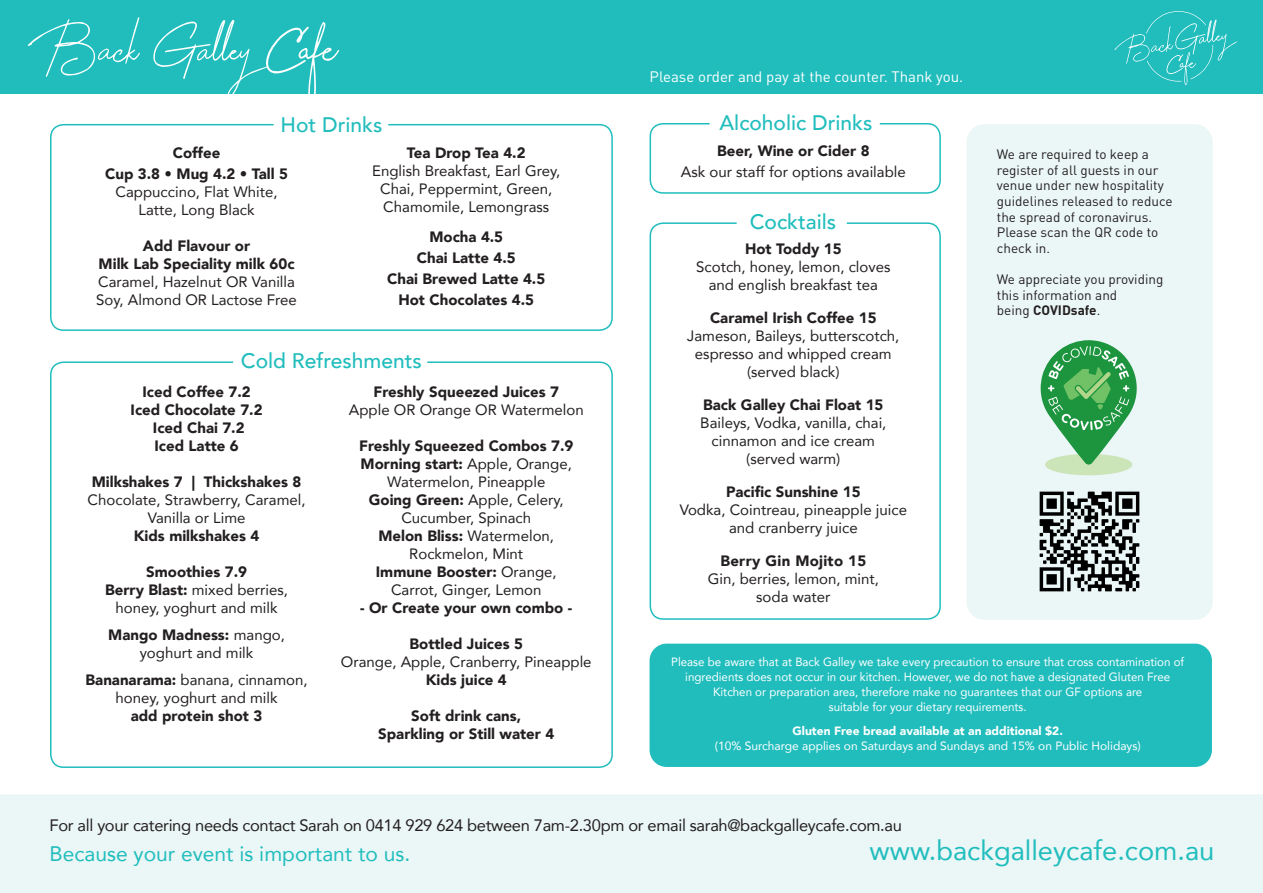
<style>
.page{position:relative;width:1263px;height:893px;background:#fff}
.page>*{position:absolute;margin:0;border:0;box-sizing:border-box;transform-origin:0 0}
.t1{font:27.3px "Avenir";color:#21bdbd}
.t2{font:500 21px "Avenir";color:#21bdbd}
.t3{font:21px "Avenir";color:#21bdbd}
.t4{font:16.5px "Avenir";letter-spacing:-.02em;color:#231f20}
.t5{font:15px/18px "Avenir";color:#231f20;text-align:center}
.t6{font:900 15px/18px "Avenir";color:#231f20;text-align:center}
.t7{font:15px "DIN";color:#fff}
.t8{font:900 15px "Avenir";letter-spacing:.02em;color:#231f20}
.t9{font:13.5px/15.6px "DIN";color:#231f20}
.t10{font:12px/15px "Avenir";color:#fff;text-align:center;scale:.96 1}
.t11{font:12px "Avenir";color:#fff}
.t12{font:12px/14.4px "Gotham Rounded";color:#231f20;text-align:center}
.t13{font:900 12px "Avenir";color:#fff}
.s1{font-weight:900}
.s2{font-weight:700}
</style>
<div class="page">
<div style="left:50px;top:124px;width:563px;height:207px;border:2px solid #21bdbd;border-radius:13px"></div>
<div style="left:50px;top:361px;width:563px;height:407px;border:2px solid #21bdbd;border-radius:13px"></div>
<div style="left:649px;top:123px;width:292px;height:71px;border:2px solid #21bdbd;border-radius:13px"></div>
<div style="left:649px;top:222px;width:292px;height:398px;border:2px solid #21bdbd;border-radius:13px"></div>
<div style="left:0;top:0;width:1263px;height:93px;background:#21bdbd"></div>
<svg style="left:1114px;top:11px;width:123px;height:74px"></svg>
<div style="left:649px;top:644px;width:563px;height:123px;background:#21bdbd;border-radius:17px"></div>
<div style="left:967px;top:125px;width:245px;height:494px;background:#ebf6f6;border-radius:17px"></div>
<div style="left:966px;top:124px;width:247px;height:496px;border:2px solid #ebf6f6;border-radius:17px"></div>
<div style="left:1045px;top:454px;width:87px;height:21px;background:#cbe4b8;border-radius:50%"></div>
<svg style="left:1041px;top:340px;width:96px;height:125px"></svg>
<img style="left:1039px;top:491px;width:101px;height:101px">
<div style="left:0;top:794px;width:1263px;height:99px;background:#ebf6f6"></div>
<svg style="left:28px;top:17px;width:112px;height:60px"></svg>
<svg style="left:153px;top:20px;width:186px;height:74px"></svg>
<p class="t2" style="left:280px;top:107px;width:103px">Hot Drinks</p>
<p class="t6" style="left:173px;top:143px;width:49px">Coffee</p>
<p class="t6" style="left:105px;top:164px;width:184px">Cup 3.8 • Mug 4.2 • Tall 5</p>
<p class="t5" style="left:116px;top:182px;width:164px">Cappuccino, Flat White,<br>Latte, Long Black</p>
<p class="t6" style="left:99px;top:236px;width:197px">Add Flavour or<br>Milk Lab Speciality milk 60c</p>
<p class="t5" style="left:96px;top:272px;width:202px;text-align:left">Caramel, Hazelnut OR Vanilla<br>Soy, Almond OR Lactose Free</p>
<p class="t6" style="left:407px;top:143px;width:120px">Tea Drop Tea 4.2</p>
<p class="t5" style="left:372px;top:161px;width:190px">English Breakfast, Earl Grey,<br>Chai, Peppermint, Green,<br>Chamomile, Lemongrass</p>
<p class="t6" style="left:429px;top:227px;width:75px">Mocha 4.5</p>
<p class="t6" style="left:387px;top:247px;width:160px;line-height:21px">Chai Latte 4.5<br>Chai Brewed Latte 4.5<br>Hot Chocolates 4.5</p>
<p class="t2" style="left:241px;top:342px;width:182px">Cold Refreshments</p>
<p class="t6" style="left:131px;top:382px;width:133px">Iced Coffee 7.2<br>Iced Chocolate 7.2<br>Iced Chai 7.2</p>
<p class="t6" style="left:154px;top:436px;width:86px">Iced Latte 6</p>
<p class="t6" style="left:92px;top:472px;width:211px">Milkshakes 7 | Thickshakes 8</p>
<p class="t5" style="left:88px;top:490px;width:219px">Chocolate, Strawberry, Caramel,<br>Vanilla or Lime</p>
<p class="t6" style="left:134px;top:526px;width:127px">Kids milkshakes 4</p>
<p class="t5" style="left:105px;top:562px;width:184px"><span class="s1">Smoothies 7.9<br>Berry Blast:</span> mixed berries, honey, yoghurt and milk</p>
<p class="t5" style="left:108px;top:625px;width:178px"><span class="s1">Mango Madness:</span> mango, yoghurt and milk</p>
<p class="t5" style="left:86px;top:670px;width:224px"><span class="s1">Bananarama:</span> banana, cinnamon, honey, yoghurt and milk<br><span class="s1">add protein shot 3</span></p>
<p class="t6" style="left:373px;top:382px;width:187px">Freshly Squeezed Juices 7</p>
<p class="t5" style="left:349px;top:400px;width:236px">Apple OR Orange OR Watermelon</p>
<p class="t6" style="left:359px;top:436px;width:216px">Freshly Squeezed Combos 7.9</p>
<p class="t5" style="left:361px;top:454px;width:213px"><span class="s1">Morning start:</span> Apple, Orange,<br>Watermelon, Pineapple</p>
<p class="t5" style="left:369px;top:490px;width:196px"><span class="s1">Going Green:</span> Apple, Celery,<br>Cucumber, Spinach</p>
<p class="t5" style="left:376px;top:526px;width:182px"><span class="s1">Melon Bliss:</span> Watermelon,<br>Rockmelon, Mint<br><span class="s1">Immune Booster:</span> Orange,<br>Carrot, Ginger, Lemon</p>
<p class="t6" style="left:360px;top:598px;width:214px">- Or Create your own combo -</p>
<p class="t5" style="left:341px;top:634px;width:252px"><span class="s1">Bottled Juices 5<br></span>Orange, Apple, Cranberry, Pineapple<br><span class="s1">Kids juice 4</span></p>
<p class="t6" style="left:378px;top:706px;width:178px">Soft drink cans,<br>Sparkling or Still water 4</p>
<p class="t7" style="left:649px;top:67px;width:315px">Please order and pay at the counter. Thank you.</p>
<p class="t2" style="left:719px;top:104px;width:154px">Alcoholic Drinks</p>
<p class="t6" style="left:717px;top:141px;width:154px">Beer, Wine or Cider 8</p>
<p class="t5" style="left:681px;top:162px;width:226px">Ask our staff for options available</p>
<p class="t2" style="left:750px;top:204px;width:88px">Cocktails</p>
<p class="t6" style="left:745px;top:239px;width:98px">Hot Toddy 15</p>
<p class="t5" style="left:696px;top:257px;width:196px">Scotch, honey, lemon, cloves and english breakfast tea</p>
<p class="t6" style="left:710px;top:308px;width:168px">Caramel Irish Coffee 15</p>
<p class="t5" style="left:687px;top:326px;width:214px">Jameson, Baileys, butterscotch, espresso and whipped cream (served black)</p>
<p class="t6" style="left:703px;top:395px;width:182px">Back Galley Chai Float 15</p>
<p class="t5" style="left:700px;top:413px;width:188px">Baileys, Vodka, vanilla, chai, cinnamon and ice cream (served warm)</p>
<p class="t6" style="left:726px;top:482px;width:136px">Pacific Sunshine 15</p>
<p class="t5" style="left:680px;top:500px;width:229px">Vodka, Cointreau, pineapple juice and cranberry juice</p>
<p class="t8" style="left:720px;top:548px;width:147px">Berry Gin Mojito 15</p>
<p class="t5" style="left:708px;top:569px;width:173px">Gin, berries, lemon, mint, soda water</p>
<p class="t9" style="left:997px;top:146px;width:177px">We are required to keep a register of all guests in our venue under new hospitality guidelines released to reduce the spread of coronavirus.<br>Please scan the QR code to check in.</p>
<p class="t9" style="left:997px;top:271px;width:168px">We appreciate you providing this information and<br>being <span class="s2">COVIDsafe</span>.</p>
<p class="t12" style="left:998px;top:294px;width:183px">Together we can help<br>stop the spread and <span class="s2">save lives</span></p>
<p class="t10" style="left:671px;top:654px;width:536px">Please be aware that at Back Galley we take every precaution to ensure that cross contamination of ingredients does not occur in our kitchen. However, we do not have a designated Gluten Free Kitchen or preparation area, therefore make no guarantees that our GF options are<br>suitable for your dietary requirements.</p>
<p class="t13" style="left:793px;top:720px;width:272px">Gluten Free bread available at an additional $2.</p>
<p class="t11" style="left:715px;top:736px;width:428px">(10% Surcharge applies on Saturdays and Sundays and 15% on Public Holidays)</p>
<p class="t4" style="left:50px;top:812px;width:854px">For all your catering needs contact Sarah on 0414 929 624 between 7am-2.30pm or email sarah@backgalleycafe.com.au</p>
<p class="t3" style="left:50px;top:837px;width:362px">Because your event is important to us.</p>
<p class="t1" style="left:870px;top:829px;width:346px">www.backgalleycafe.com.au</p>
</div>
